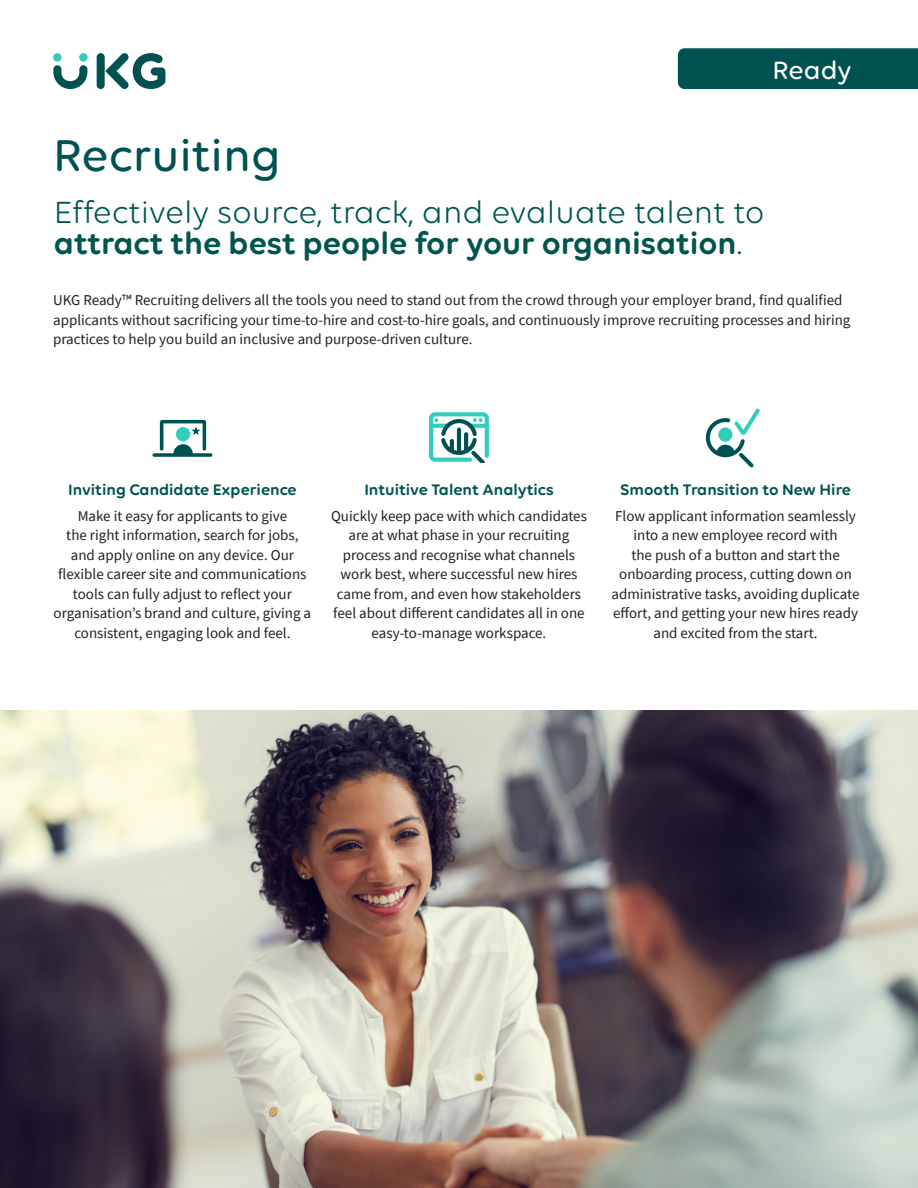
<style>
.page{position:relative;width:918px;height:1188px;background:#fff}
.page>*{position:absolute;margin:0;border:0;box-sizing:border-box;transform-origin:0 0}
.Main_headline{font:500 48px "Volte Rounded";color:#005151}
.Callout_title{font:33px/31.5px "Volte Rounded";color:#005550}
.Footnote{font:500 27px "Volte Rounded";color:#fff}
.Body_headline{font:600 16.5px "Volte Rounded";color:#005550}
.Body_headline-2{font:15px/19.5px "Source Sans Pro";color:#231f20;text-align:center}
.Body_text_9_12{font:15px/19.5px "Source Sans Pro";color:#231f20}
.s1{font-weight:600}
</style>
<div class="page">
<div style="left:678px;top:48px;width:240px;height:41px;background:#005151"></div>
<svg style="left:429px;top:412px;width:60px;height:50px"></svg>
<div style="left:97px;top:53px;width:8px;height:36px;background:#005151;border-radius:4px"></div>
<svg style="left:105px;top:53px;width:60px;height:36px"></svg>
<div style="left:53px;top:53px;width:9px;height:9px;background:#30cebb;border-radius:50%"></div>
<div style="left:79px;top:53px;width:9px;height:9px;background:#30cebb;border-radius:50%"></div>
<svg style="left:53px;top:65px;width:34px;height:24px"></svg>
<svg style="left:152px;top:420px;width:60px;height:37px"></svg>
<svg style="left:706px;top:408px;width:54px;height:60px"></svg>
<img style="left:0;top:711px;width:918px;height:477px">
<p class="Footnote" style="left:773px;top:54px;width:81px">Ready</p>
<p class="Main_headline" style="left:53px;top:127px;width:229px">Recruiting</p>
<p class="Callout_title" style="left:54px;top:195px;width:712px">Effectively source, track, and evaluate talent to <span class="s1">attract the best people for your organisation</span>.</p>
<p class="Body_text_9_12" style="left:53px;top:290px;width:799px">UKG Ready™ Recruiting delivers all the tools you need to stand out from the crowd through your employer brand, find qualified applicants without sacrificing your time-to-hire and cost-to-hire goals, and continuously improve recruiting processes and hiring practices to help you build an inclusive and purpose-driven culture.</p>
<p class="Body_headline" style="left:68px;top:479px;width:230px">Inviting Candidate Experience</p>
<p class="Body_headline-2" style="left:54px;top:506px;width:259px">Make it easy for applicants to give<br>the right information, search for jobs, and apply online on any device. Our flexible career site and communications tools can fully adjust to reflect your organisation’s brand and culture, giving a consistent, engaging look and feel.</p>
<p class="Body_headline" style="left:364px;top:479px;width:191px">Intuitive Talent Analytics</p>
<p class="Body_headline-2" style="left:331px;top:506px;width:257px">Quickly keep pace with which candidates are at what phase in your recruiting process and recognise what channels work best, where successful new hires came from, and even how stakeholders feel about different candidates all in one easy-to-manage workspace.</p>
<p class="Body_headline" style="left:620px;top:479px;width:232px">Smooth Transition to New Hire</p>
<p class="Body_headline-2" style="left:612px;top:506px;width:250px">Flow applicant information seamlessly into a new employee record with<br>the push of a button and start the onboarding process, cutting down on administrative tasks, avoiding duplicate effort, and getting your new hires ready and excited from the start.</p>
</div>
